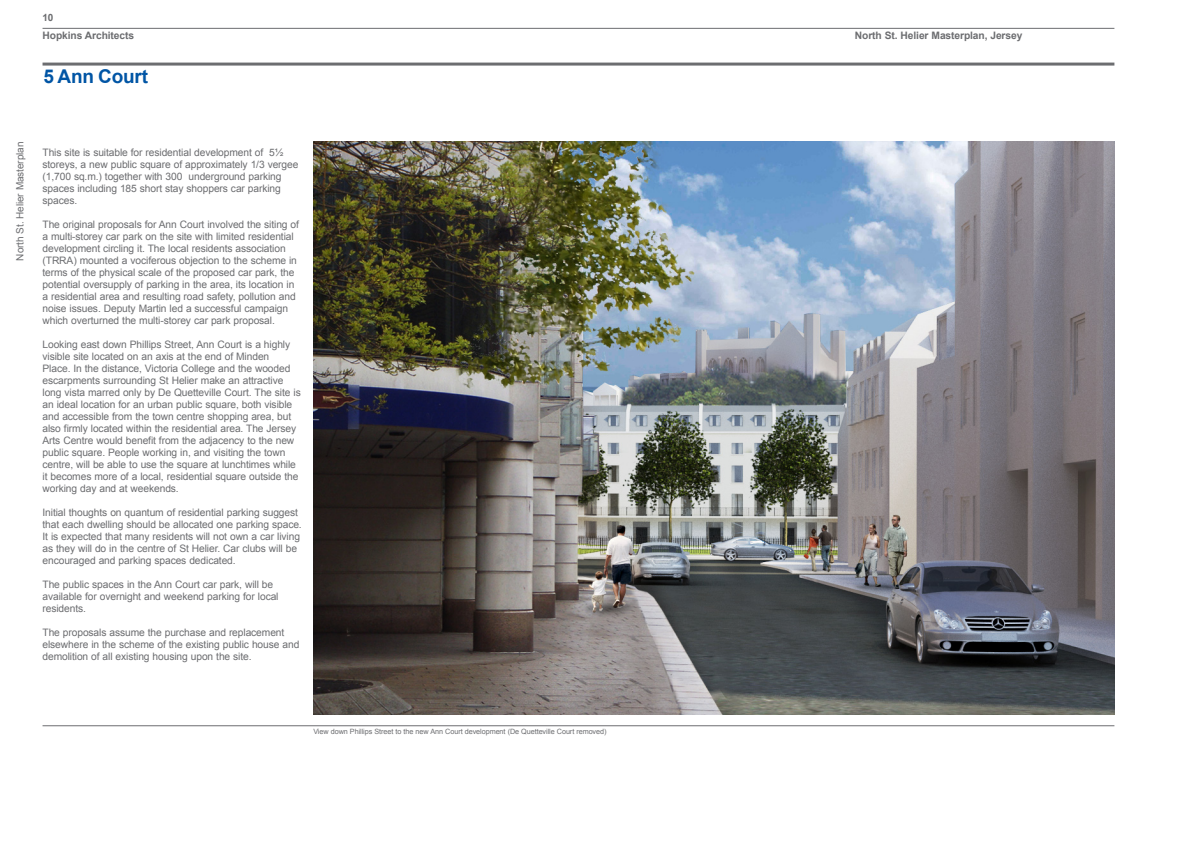
<style>
.page{position:relative;width:1191px;height:842px;background:#fff}
.page>*{position:absolute;margin:0;border:0;box-sizing:border-box;transform-origin:0 0}
.Sub_Title{font:700 19px "Arial";letter-spacing:-.01em;color:#0155a5}
.Regular_body_text{font:10.2px/12px "Arial";letter-spacing:-.01em;color:#6c6d70}
.t1{font:700 10.2px "Arial";letter-spacing:-.01em;color:#6c6d70}
.t2{font:10px "Arial";letter-spacing:-.01em;color:#6c6d70}
.t3{font:700 10px "Arial";color:#6c6d70}
.Caption_Text_Regular{font:7.2px "Arial";letter-spacing:-.01em;color:#6c6d70}
</style>
<div class="page">
<img style="left:313px;top:142px;width:801px;height:572px">
<hr style="left:43px;top:63px;width:1071px;height:3px;background:#6c6d70">
<hr style="left:43px;top:726px;width:1071px;height:1px;background:#6c6d70">
<hr style="left:43px;top:28px;width:1071px;height:1px;background:#6c6d70">
<p class="t3" style="left:43px;top:12px;width:13px">10</p>
<p class="t1" style="left:43px;top:29px;width:93px">Hopkins Architects</p>
<p class="t1" style="left:855px;top:29px;width:169px">North St. Helier Masterplan, Jersey</p>
<p class="Sub_Title" style="left:44px;top:66px;width:106px">5 Ann Court</p>
<p class="t2" style="left:14px;top:261px;width:120px;rotate:-90deg">North St. Helier Masterplan</p>
<p class="Regular_body_text" style="left:43px;top:146px;width:257px">This site is suitable for residential development of 5½ storeys, a new public square of approximately 1/3 vergee (1,700 sq.m.) together with 300 underground parking spaces including 185 short stay shoppers car parking spaces.</p>
<p class="Regular_body_text" style="left:43px;top:218px;width:258px">The original proposals for Ann Court involved the siting of a multi-storey car park on the site with limited residential development circling it. The local residents association (TRRA) mounted a vociferous objection to the scheme in terms of the physical scale of the proposed car park, the potential oversupply of parking in the area, its location in a residential area and resulting road safety, pollution and noise issues. Deputy Martin led a successful campaign which overturned the multi-storey car park proposal.</p>
<p class="Regular_body_text" style="left:43px;top:338px;width:260px">Looking east down Phillips Street, Ann Court is a highly visible site located on an axis at the end of Minden<br>Place. In the distance, Victoria College and the wooded escarpments surrounding St Helier make an attractive long vista marred only by De Quetteville Court. The site is an ideal location for an urban public square, both visible and accessible from the town centre shopping area, but also firmly located within the residential area. The Jersey Arts Centre would benefit from the adjacency to the new public square. People working in, and visiting the town centre, will be able to use the square at lunchtimes while it becomes more of a local, residential square outside the working day and at weekends.</p>
<p class="Regular_body_text" style="left:43px;top:506px;width:261px">Initial thoughts on quantum of residential parking suggest that each dwelling should be allocated one parking space.<br>It is expected that many residents will not own a car living as they will do in the centre of St Helier. Car clubs will be encouraged and parking spaces dedicated.</p>
<p class="Regular_body_text" style="left:43px;top:578px;width:237px">The public spaces in the Ann Court car park, will be available for overnight and weekend parking for local residents.</p>
<p class="Regular_body_text" style="left:43px;top:626px;width:258px">The proposals assume the purchase and replacement elsewhere in the scheme of the existing public house and demolition of all existing housing upon the site.</p>
<p class="Caption_Text_Regular" style="left:313px;top:727px;width:295px">View down Phillips Street to the new Ann Court development (De Quetteville Court removed)</p>
</div>
